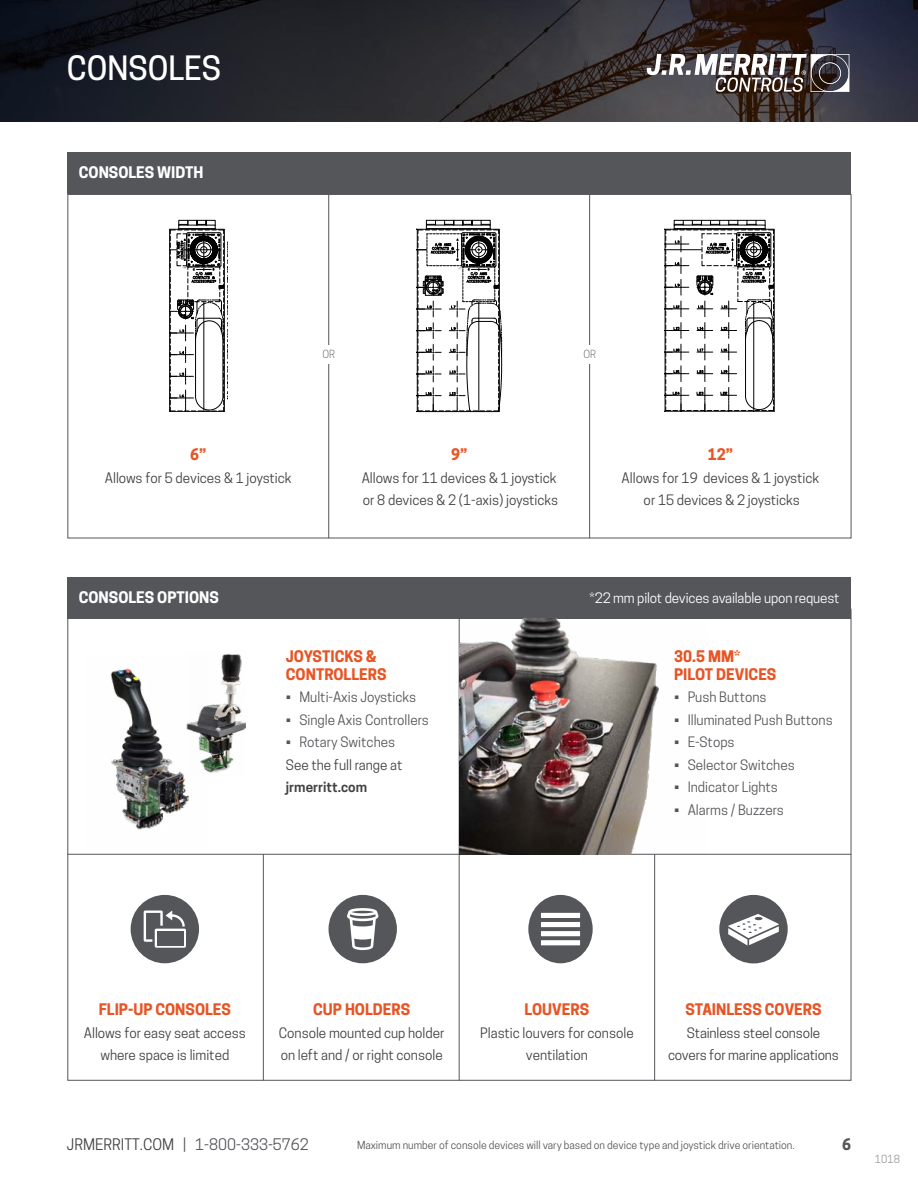
<style>
.page{position:relative;width:918px;height:1188px;background:#fff}
.page>*{position:absolute;margin:0;border:0;box-sizing:border-box;transform-origin:0 0}
.t1{font:500 31.5px "Cooper Hewitt";color:#fff}
.t2{font:700 15px/18px "Cooper Hewitt";color:#e75525}
.t3{font:15px "Cooper Hewitt";color:#55565a}
.t4{font:700 15px "Cooper Hewitt";color:#fff}
.t5{font:700 15px "Cooper Hewitt";color:#55565a}
.t6{font:13.5px/22.5px "Cooper Hewitt";color:#414042;text-align:center}
.t7{font:13.5px "Cooper Hewitt";color:#55565a}
.t8{font:13.5px "Cooper Hewitt";letter-spacing:-.01em;color:#fff}
.t9{font:600 13.5px "Cooper Hewitt";color:#414042}
.t10{font:10.5px "Cooper Hewitt";color:#55565a}
.t11{font:10.5px "Cooper Hewitt";color:#9c989b}
.t12{font:300 10.5px "Cooper Hewitt";color:#414042}
.s1{color:#414042}
</style>
<div class="page">
<img style="left:0;top:0;width:918px;height:122px">
<hr style="left:68px;top:854px;width:783px;height:1px;background:#55565a">
<div style="left:68px;top:152px;width:783px;height:42px;background:#55565a"></div>
<div style="left:68px;top:577px;width:783px;height:42px;background:#55565a"></div>
<hr style="left:328px;top:194px;width:1px;height:344px;background:#55565a">
<hr style="left:589px;top:194px;width:1px;height:344px;background:#55565a">
<div style="left:319px;top:345px;width:20px;height:18px;background:#fff"></div>
<div style="left:580px;top:345px;width:20px;height:18px;background:#fff"></div>
<svg style="left:170px;top:220px;width:58px;height:192px"></svg>
<svg style="left:417px;top:220px;width:86px;height:193px"></svg>
<svg style="left:665px;top:220px;width:110px;height:192px"></svg>
<hr style="left:263px;top:854px;width:1px;height:226px;background:#55565a">
<hr style="left:459px;top:619px;width:1px;height:461px;background:#55565a">
<hr style="left:654px;top:854px;width:1px;height:226px;background:#55565a">
<img style="left:110px;top:668px;width:79px;height:162px">
<svg style="left:528px;top:895px;width:65px;height:68px"></svg>
<svg style="left:329px;top:895px;width:68px;height:68px"></svg>
<img style="left:186px;top:654px;width:59px;height:122px">
<img style="left:459px;top:619px;width:247px;height:235px">
<svg style="left:719px;top:895px;width:69px;height:68px"></svg>
<svg style="left:647px;top:54px;width:202px;height:38px"></svg>
<svg style="left:131px;top:895px;width:68px;height:68px"></svg>
<h1 class="t1" style="left:67px;top:49px;width:156px">CONSOLES</h1>
<p class="t4" style="left:79px;top:164px;width:126px">CONSOLES WIDTH</p>
<p class="t12" style="left:323px;top:348px;width:14px">OR</p>
<p class="t12" style="left:583px;top:348px;width:14px">OR</p>
<p class="t2" style="left:190px;top:446px;width:18px">6”</p>
<p class="t6" style="left:105px;top:466px;width:188px">Allows for 5 devices &amp; 1 joystick</p>
<p class="t4" style="left:79px;top:588px;width:142px">CONSOLES OPTIONS</p>
<p class="t2" style="left:451px;top:446px;width:18px">9”</p>
<p class="t6" style="left:362px;top:466px;width:198px;text-align:left">Allows for 11 devices &amp; 1 joystick or 8 devices &amp; 2 (1-axis) joysticks</p>
<p class="t2" style="left:708px;top:446px;width:27px">12”</p>
<p class="t6" style="left:622px;top:466px;width:199px">Allows for 19 devices &amp; 1 joystick or 15 devices &amp; 2 joysticks</p>
<p class="t8" style="left:590px;top:590px;width:252px">*22 mm pilot devices available upon request</p>
<p class="t2" style="left:286px;top:647px;width:102px">JOYSTICKS &amp;<br>CONTROLLERS</p>
<p class="t7" style="left:286px;top:689px;width:132px">• Multi-Axis Joysticks</p>
<p class="t7" style="left:286px;top:712px;width:145px">• Single Axis Controllers</p>
<p class="t7" style="left:286px;top:734px;width:111px">• Rotary Switches</p>
<p class="t6" style="left:286px;top:753px;width:118px">See the full range at</p>
<p class="t9" style="left:286px;top:779px;width:83px">jrmerritt.com</p>
<p class="t2" style="left:674px;top:647px;width:104px">30.5 MM*<br>PILOT DEVICES</p>
<p class="t7" style="left:674px;top:689px;width:94px">• Push Buttons</p>
<p class="t7" style="left:674px;top:712px;width:160px">• Illuminated Push Buttons</p>
<p class="t7" style="left:674px;top:734px;width:62px">• E-Stops</p>
<p class="t7" style="left:674px;top:757px;width:122px">• Selector Switches</p>
<p class="t7" style="left:674px;top:779px;width:105px">• Indicator Lights</p>
<p class="t7" style="left:674px;top:802px;width:111px">• Alarms / Buzzers</p>
<p class="t2" style="left:99px;top:1000px;width:134px">FLIP-UP CONSOLES</p>
<p class="t6" style="left:84px;top:1021px;width:163px">Allows for easy seat access where space is limited</p>
<p class="t2" style="left:313px;top:1000px;width:99px">CUP HOLDERS</p>
<p class="t6" style="left:279px;top:1021px;width:167px;text-align:left">Console mounted cup holder on left and / or right console</p>
<p class="t2" style="left:525px;top:1000px;width:66px">LOUVERS</p>
<p class="t6" style="left:480px;top:1021px;width:155px">Plastic louvers for console ventilation</p>
<p class="t2" style="left:685px;top:1000px;width:138px">STAINLESS COVERS</p>
<p class="t6" style="left:668px;top:1021px;width:173px">Stainless steel console covers for marine applications</p>
<p class="t3" style="left:67px;top:1135px;width:243px"><span class="s1">JRMERRITT.COM</span> | 1-800-333-5762</p>
<p class="t10" style="left:357px;top:1138px;width:439px">Maximum number of console devices will vary based on device type and joystick drive orientation.</p>
<p class="t5" style="left:842px;top:1136px;width:10px">6</p>
<p class="t11" style="left:875px;top:1153px;width:27px">1018</p>
</div>
